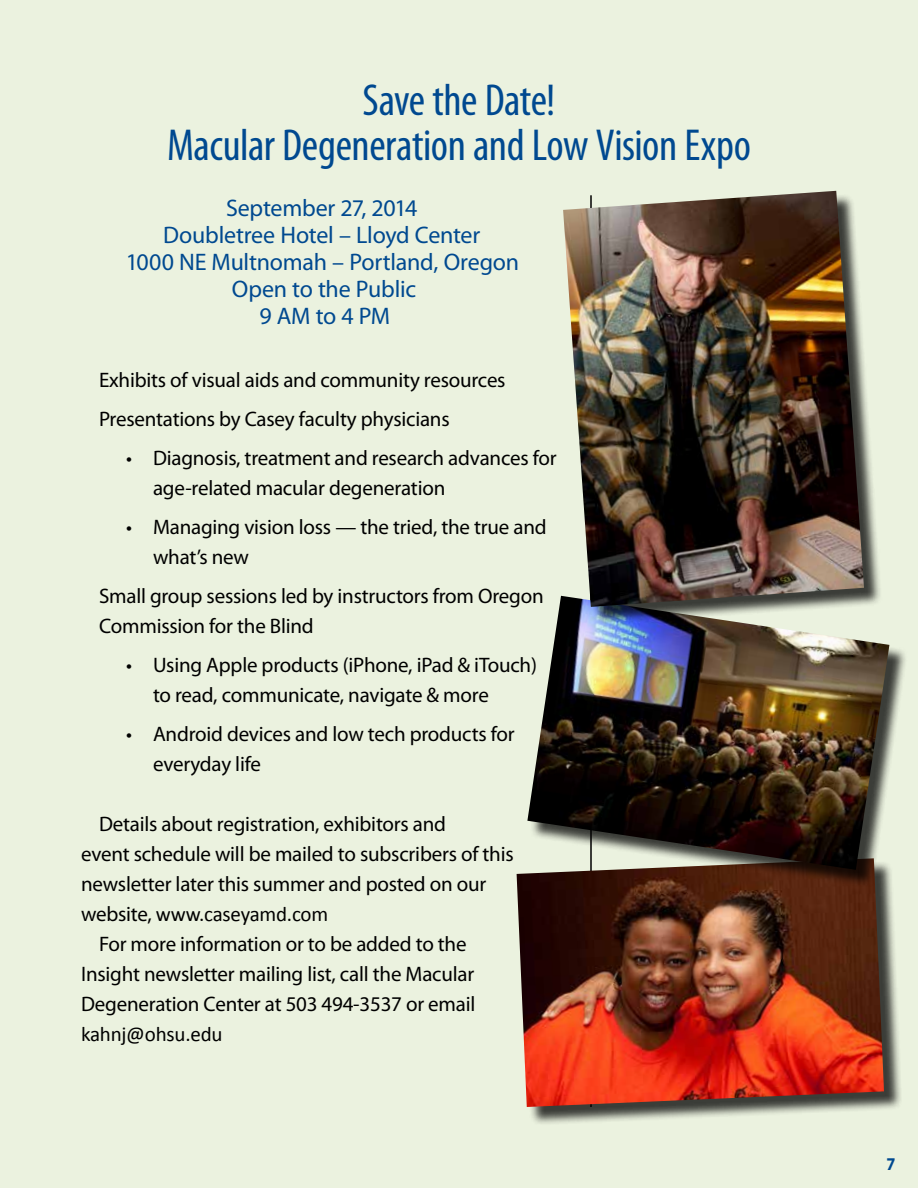
<style>
.page{position:relative;width:918px;height:1188px;background:#ebf2df}
.page>*{position:absolute;margin:0;border:0;box-sizing:border-box;transform-origin:0 0}
.t1{font:condensed 45px/45px "Myriad Pro";letter-spacing:-.01em;color:#004990;text-align:center}
.t2{font:24px/27px "Myriad Pro";letter-spacing:-.01em;color:#004990;text-align:center}
.t3{font:21px/30px "Myriad Pro";letter-spacing:-.01em;color:#000}
.t4{font:21px "Calibri";letter-spacing:-.01em;color:#000}
.t5{font:700 18px "Myriad Pro";color:#004990;scale:.9 1}
.s1{font-family:"Myriad Pro"}
</style>
<div class="page">
<div style="left:519px;top:861px;width:383px;height:264px;background:#000;opacity:.75"></div>
<img style="left:517px;top:861px;width:367px;height:246px">
<div style="left:530px;top:599px;width:378px;height:289px;background:#000;opacity:.75"></div>
<img style="left:527px;top:596px;width:362px;height:274px">
<div style="left:566px;top:194px;width:316px;height:431px;background:#000;opacity:.75"></div>
<img style="left:563px;top:191px;width:301px;height:416px">
<h1 class="t1" style="left:167px;top:77px;width:585px">Save the Date!<br>Macular Degeneration and Low Vision Expo</h1>
<p class="t2" style="left:126px;top:194px;width:395px">September 27, 2014<br>Doubletree Hotel – Lloyd Center<br>1000 NE Multnomah – Portland, Oregon<br>Open to the Public<br>9 AM to 4 PM</p>
<p class="t3" style="left:99px;top:360px;width:408px;line-height:39px">Exhibits of visual aids and community resources<br>Presentations by Casey faculty physicians</p>
<p class="t3" style="left:153px;top:442px;width:405px;text-indent:-27px">• Diagnosis, treatment and research advances for age-related macular degeneration</p>
<p class="t3" style="left:153px;top:511px;width:395px;text-indent:-27px">• Managing vision loss — the tried, the true and what’s new</p>
<p class="t3" style="left:99px;top:580px;width:446px">Small group sessions led by instructors from Oregon<br>Commission for the Blind</p>
<p class="t3" style="left:153px;top:649px;width:386px;text-indent:-27px">• Using Apple products (iPhone, iPad &amp; iTouch) to read, communicate, navigate &amp; more</p>
<p class="t3" style="left:153px;top:718px;width:363px;text-indent:-27px">• Android devices and low tech products for everyday life</p>
<p class="t3" style="left:81px;top:808px;width:434px;text-indent:18px">Details about registration, exhibitors and<br>event schedule will be mailed to subscribers of this newsletter later this summer and posted on our</p>
<p class="t4" style="left:81px;top:900px;width:249px"><span class="s1">website,</span> www.caseyamd.com</p>
<p class="t3" style="left:81px;top:928px;width:396px;text-align:center">For more information or to be added to the<br>Insight newsletter mailing list, call the Macular<br>Degeneration Center at 503 494-3537 or email</p>
<p class="t4" style="left:81px;top:1020px;width:143px">kahnj@ohsu.edu</p>
<p class="t5" style="left:887px;top:1152px;width:11px">7</p>
</div>
